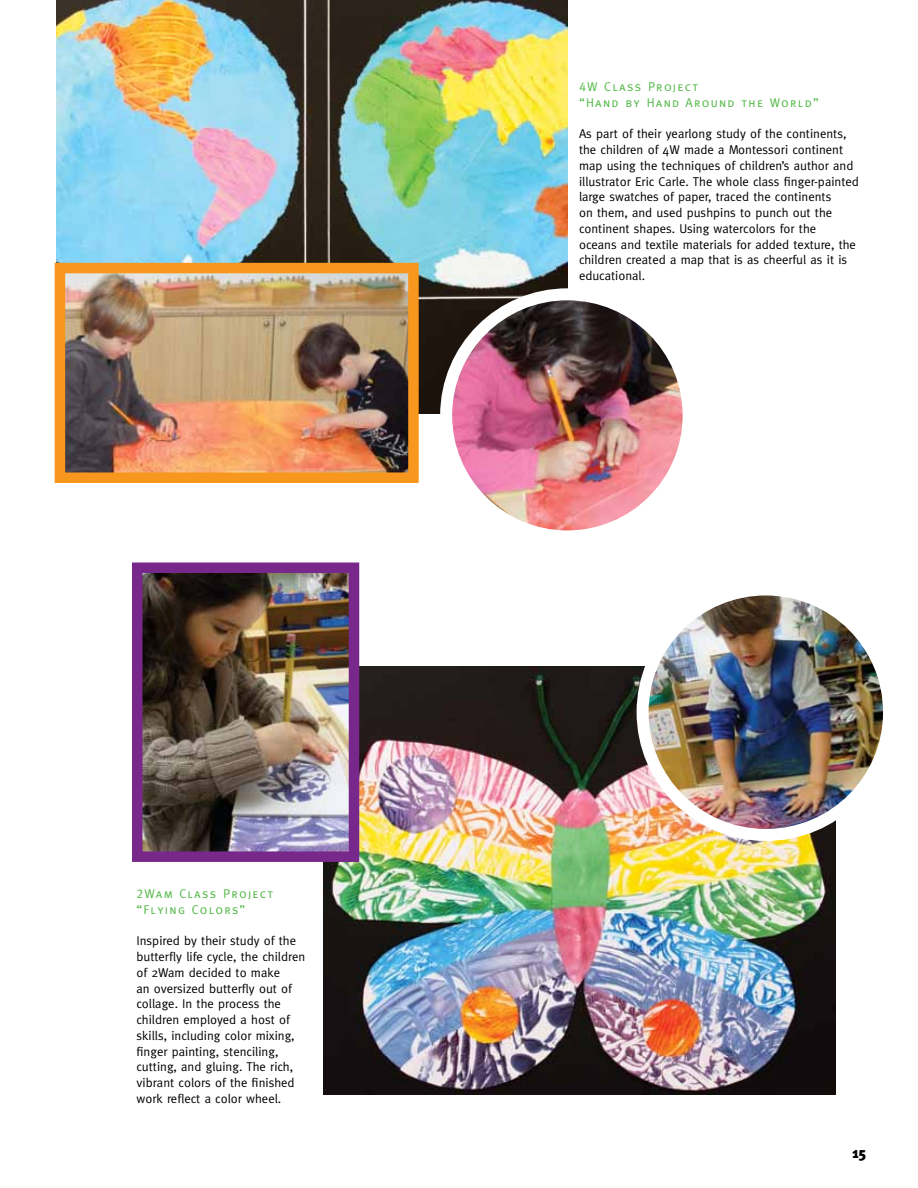
<style>
.page{position:relative;width:918px;height:1188px;background:#fff}
.page>*{position:absolute;margin:0;border:0;box-sizing:border-box;transform-origin:0 0}
.t1{font:900 15px "Meta Plus";color:#000}
.t2{font:12.75px/15.8px "Meta";color:#000}
.t3{font:12.75px/15.8px "Meta Caps";letter-spacing:.1em;color:#54b948}
</style>
<div class="page">
<img style="left:324px;top:667px;width:511px;height:427px">
<img style="left:56px;top:0;width:511px;height:414px">
<img style="left:66px;top:274px;width:342px;height:198px">
<div style="left:55px;top:263px;width:364px;height:220px;border:10px solid #f8971d"></div>
<img style="left:143px;top:573px;width:205px;height:278px">
<div style="left:132px;top:562px;width:227px;height:300px;border:10px solid #78288b"></div>
<img style="left:446px;top:294px;width:236px;height:235px">
<div style="left:440px;top:288px;width:255px;height:254px;border:12px solid #fff;border-radius:50%"></div>
<img style="left:645px;top:596px;width:237px;height:239px">
<div style="left:637px;top:583px;width:258px;height:258px;border:12px solid #fff;border-radius:50%"></div>
<p class="t3" style="left:136px;top:886px;width:138px">2Wam Class Project “Flying Colors”</p>
<p class="t2" style="left:136px;top:933px;width:170px">Inspired by their study of the butterfly life cycle, the children of 2Wam decided to make<br>an oversized butterfly out of collage. In the process the children employed a host of skills, including color mixing, finger painting, stenciling, cutting, and gluing. The rich, vibrant colors of the finished work reflect a color wheel.</p>
<p class="t3" style="left:579px;top:79px;width:241px">4W Class Project<br>“Hand by Hand Around the World”</p>
<p class="t2" style="left:579px;top:126px;width:281px">As part of their yearlong study of the continents, the children of 4W made a Montessori continent map using the techniques of children’s author and illustrator Eric Carle. The whole class finger-painted large swatches of paper, traced the continents<br>on them, and used pushpins to punch out the continent shapes. Using watercolors for the<br>oceans and textile materials for added texture, the children created a map that is as cheerful as it is educational.</p>
<p class="t1" style="left:853px;top:1144px;width:15px">15</p>
</div>
